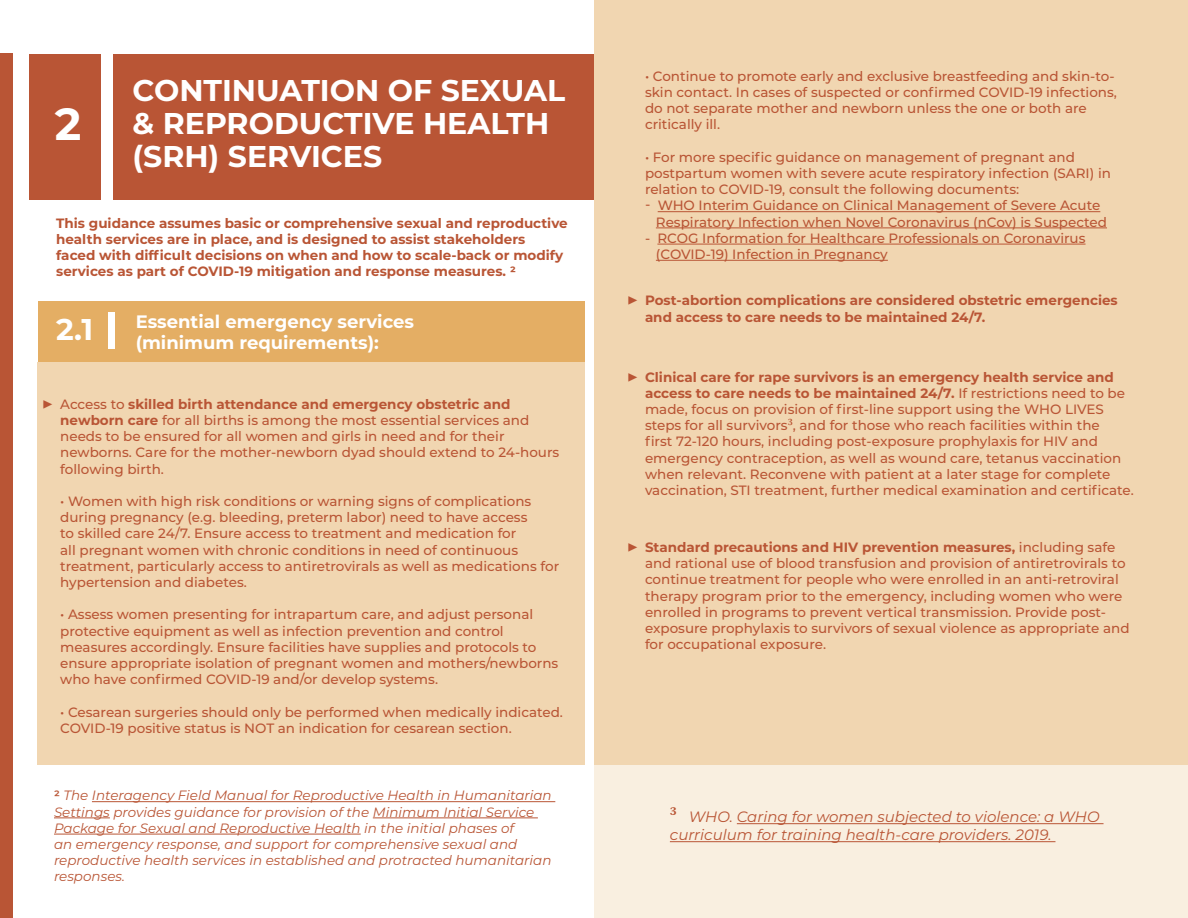
<style>
.page{position:relative;width:1188px;height:918px;background:#fff}
.page>*{position:absolute;margin:0;border:0;box-sizing:border-box;transform-origin:0 0}
.t1{font:700 45px "Montserrat";color:#fff}
.t2{font:700 30px/33px "Montserrat";color:#fff}
.t3{font:700 18px "Montserrat";color:#fff}
.t4{font:18px "Minion Pro";color:#b95535}
.t5{font:italic 15px/18px "Montserrat";color:#b95535}
.t6{font:500 13.5px/16.2px "Montserrat";color:#b95535}
.t7{font:700 13.5px/16.2px "Montserrat";color:#b95535}
.t8{font:italic 13.5px/16.2px "Montserrat";color:#b95535}
.s1{font-weight:700}
.s2{font-weight:600;font-style:normal}
.s3{font-family:"Essonnes Text";font-weight:400}
.s4{font-family:"Essonnes Text";font-style:normal;font-size:19.5px}
</style>
<div class="page">
<div style="left:29px;top:54px;width:565px;height:145px;background:#b95535"></div>
<div style="left:38px;top:301px;width:547px;height:61px;background:#e4ae64"></div>
<div style="left:38px;top:362px;width:547px;height:403px;background:#f1d6b1"></div>
<hr style="left:92px;top:801px;width:463px;height:1px;background:#b95535">
<hr style="left:54px;top:818px;width:56px;height:1px;background:#b95535">
<hr style="left:373px;top:818px;width:165px;height:1px;background:#b95535">
<hr style="left:54px;top:834px;width:307px;height:1px;background:#b95535">
<div style="left:0;top:54px;width:12px;height:864px;background:#b95535"></div>
<div style="left:101px;top:42px;width:12px;height:168px;background:#fff"></div>
<div style="left:108px;top:313px;width:7px;height:36px;background:#fff"></div>
<div style="left:594px;top:0;width:594px;height:765px;background:#f1d6b1"></div>
<div style="left:594px;top:765px;width:594px;height:153px;background:#f9efe0"></div>
<hr style="left:658px;top:211px;width:442px;height:1px;background:#b95535">
<hr style="left:656px;top:228px;width:451px;height:1px;background:#b95535">
<hr style="left:657px;top:244px;width:429px;height:1px;background:#b95535">
<hr style="left:656px;top:260px;width:232px;height:1px;background:#b95535">
<hr style="left:737px;top:823px;width:367px;height:1px;background:#b95535">
<hr style="left:670px;top:841px;width:385px;height:1px;background:#b95535">
<p class="t1" style="left:55px;top:92px;width:21px">2</p>
<p class="t2" style="left:132px;top:72px;width:434px">CONTINUATION OF SEXUAL &amp; REPRODUCTIVE HEALTH (SRH) SERVICES</p>
<p class="t7" style="left:56px;top:214px;width:513px">This guidance assumes basic or comprehensive sexual and reproductive health services are in place, and is designed to assist stakeholders faced with difficult decisions on when and how to scale-back or modify services as part of COVID-19 mitigation and response measures. 2</p>
<p class="t2" style="left:56px;top:311px;width:39px">2.1</p>
<p class="t3" style="left:136px;top:308px;width:280px">Essential emergency services</p>
<p class="t3" style="left:136px;top:330px;width:245px">(minimum requirements):</p>
<p class="t6" style="left:60px;top:395px;width:501px">Access to <span class="s1">skilled birth attendance and emergency obstetric and newborn care</span> for all births is among the most essential services and needs to be ensured for all women and girls in need and for their newborns. Care for the mother-newborn dyad should extend to 24-hours following birth.</p>
<p class="t6" style="left:60px;top:493px;width:500px">• Women with high risk conditions or warning signs of complications during pregnancy (e.g. bleeding, preterm labor) need to have access<br>to skilled care 24/7. Ensure access to treatment and medication for<br>all pregnant women with chronic conditions in need of continuous treatment, particularly access to antiretrovirals as well as medications for hypertension and diabetes.</p>
<p class="t6" style="left:60px;top:606px;width:500px">• Assess women presenting for intrapartum care, and adjust personal protective equipment as well as infection prevention and control measures accordingly. Ensure facilities have supplies and protocols to ensure appropriate isolation of pregnant women and mothers/newborns who have confirmed COVID-19 and/or develop systems.</p>
<p class="t6" style="left:60px;top:703px;width:504px">• Cesarean surgeries should only be performed when medically indicated.<br>COVID-19 positive status is NOT an indication for cesarean section.</p>
<p class="t4" style="left:42px;top:391px;width:12px">▶</p>
<p class="t8" style="left:54px;top:787px;width:499px"><span class="s2">2</span> The Interagency Field Manual for Reproductive Health in Humanitarian Settings provides guidance for provision of the Minimum Initial Service Package for Sexual and Reproductive Health in the initial phases of<br>an emergency response, and support for comprehensive sexual and reproductive health services in established and protracted humanitarian responses.</p>
<p class="t4" style="left:627px;top:288px;width:12px">▶</p>
<p class="t6" style="left:645px;top:67px;width:473px">• Continue to promote early and exclusive breastfeeding and skin-to&shy;skin contact. In cases of suspected or confirmed COVID-19 infections, do not separate mother and newborn unless the one or both are critically ill.</p>
<p class="t6" style="left:645px;top:148px;width:468px">• For more specific guidance on management of pregnant and postpartum women with severe acute respiratory infection (SARI) in relation to COVID-19, consult the following documents:</p>
<p class="t6" style="left:656px;top:197px;width:453px;text-indent:-11px">- WHO Interim Guidance on Clinical Management of Severe Acute<br>Respiratory Infection when Novel Coronavirus (nCov) is Suspected</p>
<p class="t6" style="left:656px;top:229px;width:431px;text-indent:-11px">- RCOG Information for Healthcare Professionals on Coronavirus (COVID-19) Infection in Pregnancy</p>
<p class="t7" style="left:645px;top:292px;width:474px">Post-abortion complications are considered obstetric emergencies and access to care needs to be maintained 24/7.</p>
<p class="t6" style="left:645px;top:368px;width:490px"><span class="s1">Clinical care for rape survivors is an emergency health service and access to care needs to be maintained 24/7.</span> If restrictions need to be made, focus on provision of first-line support using the WHO LIVES steps for all survivors<span class="s3">³</span>, and for those who reach facilities within the<br>first 72-120 hours, including post-exposure prophylaxis for HIV and emergency contraception, as well as wound care, tetanus vaccination when relevant. Reconvene with patient at a later stage for complete vaccination, STI treatment, further medical examination and certificate.</p>
<p class="t4" style="left:627px;top:364px;width:12px">▶</p>
<p class="t6" style="left:645px;top:539px;width:486px"><span class="s1">Standard precautions and HIV prevention measures,</span> including safe and rational use of blood transfusion and provision of antiretrovirals to continue treatment for people who were enrolled in an anti-retroviral therapy program prior to the emergency, including women who were enrolled in programs to prevent vertical transmission. Provide post&shy;exposure prophylaxis to survivors of sexual violence as appropriate and for occupational exposure.</p>
<p class="t4" style="left:627px;top:534px;width:12px">▶</p>
<p class="t5" style="left:670px;top:807px;width:431px"><span class="s4">3</span> WHO. Caring for women subjected to violence: a WHO curriculum for training health-care providers. 2019.</p>
</div>
